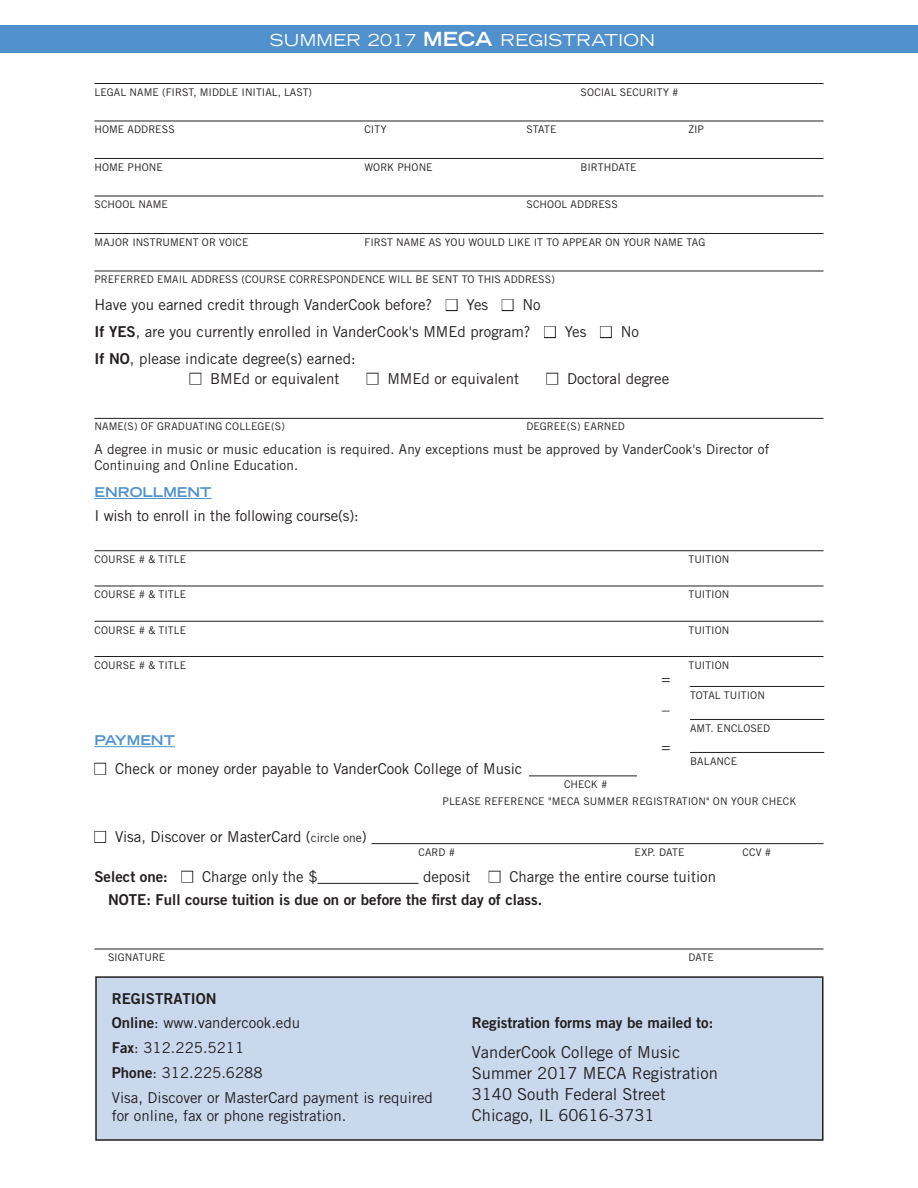
<style>
.page{position:relative;width:918px;height:1188px;background:#fff}
.page>*{position:absolute;margin:0;border:0;box-sizing:border-box;transform-origin:0 0}
.t1{font:16.5px/21px "Trade Gothic";color:#231f20}
.t2{font:expanded 16.5px "Trade Gothic LH";letter-spacing:.02em;color:#fff}
.t3{font:15px/24.8px "Trade Gothic";color:#231f20}
.t4{font:15px "Trade Gothic Bold Two";color:#231f20}
.t5{font:13.5px/16.5px "Trade Gothic";letter-spacing:.01em;color:#231f20}
.t6{font:700 expanded 13.5px "Trade Gothic LH";color:#5090cc}
.t7{font:10.5px "Trade Gothic";letter-spacing:.005em;color:#231f20}
.s1{font-weight:700;font-size:19.5px}
.s2{color:#fff}
.s3{font-family:"Trade Gothic Bold Two"}
.s4{font-size:12px}
</style>
<div class="page">
<div style="left:0;top:25px;width:918px;height:27px;background:#5090cc"></div>
<div style="left:96px;top:977px;width:727px;height:163px;background:#c9d8ed"></div>
<div style="left:95px;top:976px;width:729px;height:165px;border:2px solid #231f20"></div>
<hr style="left:94px;top:83px;width:730px;height:1px;background:#231f20">
<hr style="left:94px;top:121px;width:730px;height:1px;background:#231f20">
<hr style="left:94px;top:158px;width:730px;height:1px;background:#231f20">
<hr style="left:94px;top:196px;width:730px;height:1px;background:#231f20">
<hr style="left:94px;top:233px;width:730px;height:1px;background:#231f20">
<hr style="left:94px;top:271px;width:730px;height:1px;background:#231f20">
<hr style="left:94px;top:418px;width:730px;height:1px;background:#231f20">
<hr style="left:94px;top:498px;width:117px;height:1px;background:#5090cc">
<hr style="left:94px;top:550px;width:730px;height:1px;background:#231f20">
<hr style="left:94px;top:586px;width:730px;height:1px;background:#231f20">
<hr style="left:94px;top:621px;width:730px;height:1px;background:#231f20">
<hr style="left:94px;top:656px;width:730px;height:1px;background:#231f20">
<hr style="left:94px;top:746px;width:81px;height:1px;background:#5090cc">
<hr style="left:372px;top:843px;width:452px;height:1px;background:#231f20">
<hr style="left:318px;top:883px;width:101px;height:1px;background:#231f20">
<hr style="left:94px;top:949px;width:730px;height:1px;background:#231f20">
<div style="left:446px;top:299px;width:12px;height:12px;border:2px solid #231f20"></div>
<div style="left:502px;top:299px;width:12px;height:12px;border:2px solid #231f20"></div>
<div style="left:544px;top:326px;width:12px;height:12px;border:2px solid #231f20"></div>
<div style="left:600px;top:326px;width:12px;height:12px;border:2px solid #231f20"></div>
<div style="left:189px;top:373px;width:12px;height:12px;border:2px solid #231f20"></div>
<div style="left:367px;top:373px;width:12px;height:12px;border:2px solid #231f20"></div>
<div style="left:546px;top:373px;width:12px;height:12px;border:2px solid #231f20"></div>
<div style="left:94px;top:763px;width:12px;height:12px;border:2px solid #231f20"></div>
<div style="left:94px;top:831px;width:12px;height:12px;border:2px solid #231f20"></div>
<div style="left:181px;top:871px;width:12px;height:12px;border:2px solid #231f20"></div>
<div style="left:489px;top:871px;width:12px;height:12px;border:2px solid #231f20"></div>
<hr style="left:529px;top:776px;width:108px;height:1px;background:#231f20">
<hr style="left:690px;top:686px;width:134px;height:1px;background:#231f20">
<hr style="left:690px;top:719px;width:134px;height:1px;background:#231f20">
<hr style="left:690px;top:752px;width:134px;height:1px;background:#231f20">
<p class="t2" style="left:270px;top:30px;width:387px">SUMMER 2017 <span class="s1">MECA</span> REGISTRATION</p>
<p class="t7" style="left:94px;top:86px;width:219px">LEGAL NAME (FIRST, MIDDLE INITIAL, LAST)</p>
<p class="t7" style="left:581px;top:86px;width:100px">SOCIAL SECURITY #</p>
<p class="t7" style="left:94px;top:123px;width:82px">HOME ADDRESS</p>
<p class="t7" style="left:364px;top:123px;width:24px">CITY</p>
<p class="t7" style="left:527px;top:123px;width:32px">STATE</p>
<p class="t7" style="left:689px;top:123px;width:17px">ZIP</p>
<p class="t7" style="left:94px;top:161px;width:70px">HOME PHONE</p>
<p class="t7" style="left:364px;top:161px;width:70px">WORK PHONE</p>
<p class="t7" style="left:581px;top:161px;width:58px">BIRTHDATE</p>
<p class="t7" style="left:94px;top:198px;width:75px">SCHOOL NAME</p>
<p class="t7" style="left:527px;top:198px;width:93px">SCHOOL ADDRESS</p>
<p class="t7" style="left:94px;top:236px;width:156px">MAJOR INSTRUMENT OR VOICE</p>
<p class="t7" style="left:364px;top:236px;width:342px">FIRST NAME AS YOU WOULD LIKE IT TO APPEAR ON YOUR NAME TAG</p>
<p class="t7" style="left:94px;top:273px;width:462px">PREFERRED EMAIL ADDRESS (COURSE CORRESPONDENCE WILL BE SENT TO THIS ADDRESS)</p>
<p class="t3" style="left:94px;top:291px;width:546px;line-height:27px">Have you earned credit through VanderCook before? <span class="s2">■</span> Yes <span class="s2">■</span> No<br><span class="s3">If YES</span>, are you currently enrolled in VanderCook's MMEd program? <span class="s2">■</span> Yes <span class="s2">■</span> No<br><span class="s3">If NO</span>, please indicate degree(s) earned:</p>
<p class="t3" style="left:190px;top:366px;width:151px"><span class="s2">■</span> BMEd or equivalent</p>
<p class="t3" style="left:367px;top:366px;width:154px"><span class="s2">■</span> MMEd or equivalent</p>
<p class="t3" style="left:547px;top:366px;width:124px"><span class="s2">■</span> Doctoral degree</p>
<p class="t7" style="left:94px;top:420px;width:192px">NAME(S) OF GRADUATING COLLEGE(S)</p>
<p class="t7" style="left:527px;top:420px;width:100px">DEGREE(S) EARNED</p>
<p class="t5" style="left:94px;top:440px;width:676px">A degree in music or music education is required. Any exceptions must be approved by VanderCook's Director of<br>Continuing and Online Education.</p>
<p class="t6" style="left:94px;top:483px;width:118px">ENROLLMENT</p>
<p class="t3" style="left:94px;top:503px;width:266px">I wish to enroll in the following course(s):</p>
<p class="t7" style="left:94px;top:553px;width:93px">COURSE # &amp; TITLE</p>
<p class="t7" style="left:689px;top:553px;width:42px">TUITION</p>
<p class="t7" style="left:94px;top:588px;width:93px">COURSE # &amp; TITLE</p>
<p class="t7" style="left:689px;top:588px;width:42px">TUITION</p>
<p class="t7" style="left:94px;top:624px;width:93px">COURSE # &amp; TITLE</p>
<p class="t7" style="left:689px;top:624px;width:42px">TUITION</p>
<p class="t7" style="left:94px;top:659px;width:93px">COURSE # &amp; TITLE</p>
<p class="t7" style="left:689px;top:659px;width:42px">TUITION</p>
<p class="t3" style="left:661px;top:662px;width:10px;line-height:31.7px">= –</p>
<p class="t7" style="left:690px;top:689px;width:76px">TOTAL TUITION</p>
<p class="t7" style="left:690px;top:722px;width:82px">AMT. ENCLOSED</p>
<p class="t7" style="left:690px;top:755px;width:49px">BALANCE</p>
<p class="t6" style="left:94px;top:732px;width:82px">PAYMENT</p>
<p class="t3" style="left:94px;top:756px;width:429px"><span class="s2">■</span> Check or money order payable to VanderCook College of Music</p>
<p class="t7" style="left:443px;top:795px;width:355px">PLEASE REFERENCE "MECA SUMMER REGISTRATION" ON YOUR CHECK</p>
<p class="t3" style="left:94px;top:824px;width:274px"><span class="s2">■</span> Visa, Discover or MasterCard (<span class="s4">circle one</span>)</p>
<p class="t7" style="left:419px;top:846px;width:38px">CARD #</p>
<p class="t7" style="left:635px;top:846px;width:51px">EXP. DATE</p>
<p class="t7" style="left:743px;top:846px;width:30px">CCV #</p>
<p class="t3" style="left:94px;top:864px;width:225px"><span class="s3">Select one:</span> <span class="s2">■</span> Charge only the $</p>
<p class="t3" style="left:423px;top:864px;width:295px">deposit <span class="s2">■</span> Charge the entire course tuition</p>
<p class="t4" style="left:108px;top:890px;width:436px">NOTE: Full course tuition is due on or before the first day of class.</p>
<p class="t3" style="left:661px;top:734px;width:10px">=</p>
<p class="t7" style="left:564px;top:778px;width:45px">CHECK #</p>
<p class="t7" style="left:108px;top:951px;width:59px">SIGNATURE</p>
<p class="t7" style="left:689px;top:951px;width:27px">DATE</p>
<p class="t4" style="left:112px;top:989px;width:107px">REGISTRATION</p>
<p class="t3" style="left:112px;top:1010px;width:323px"><span class="s3">Online</span>: www.vandercook.edu<br><span class="s3">Fax</span>: 312.225.5211<br><span class="s3">Phone</span>: 312.225.6288<br>Visa, Discover or MasterCard payment is required</p>
<p class="t3" style="left:112px;top:1103px;width:236px">for online, fax or phone registration.</p>
<p class="t4" style="left:472px;top:1013px;width:243px">Registration forms may be mailed to:</p>
<p class="t1" style="left:472px;top:1041px;width:248px">VanderCook College of Music<br>Summer 2017 MECA Registration<br>3140 South Federal Street<br>Chicago, IL 60616-3731</p>
</div>
